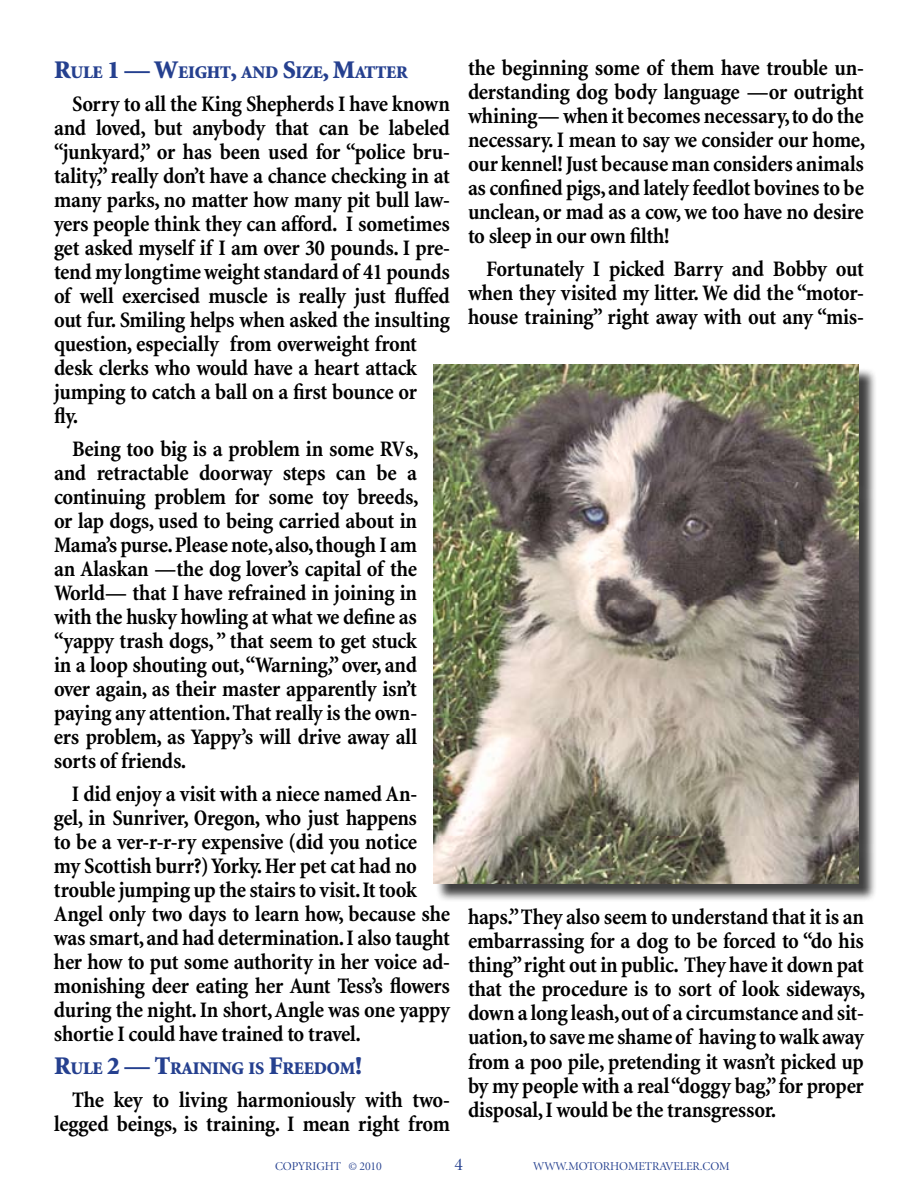
<style>
.page{position:relative;width:918px;height:1188px;background:#fff}
.page>*{position:absolute;margin:0;border:0;box-sizing:border-box;transform-origin:0 0}
.t1{font:700 condensed 22.5px/24px "Minion";letter-spacing:-.015em;color:#000;text-align:justify}
.t2{font:18px "Minion Display";color:#25408f}
.t3{font:900 17.85px "Minion";letter-spacing:-.015em;color:#25408f}
.t4{font:12px "Minion Display";letter-spacing:-.01em;color:#25408f}
.s1{font-size:25.5px}
</style>
<div class="page">
<div style="left:436px;top:367px;width:441px;height:535px;background:#000;opacity:.75"></div>
<img style="left:433px;top:365px;width:426px;height:519px">
<p class="t3" style="left:54px;top:63px;width:355px"><span class="s1">R</span>ULE <span class="s1">1 — W</span>EIGHT<span class="s1">,</span> AND <span class="s1">S</span>IZE<span class="s1">, M</span>ATTER</p>
<p class="t1" style="left:54px;top:92px;width:398px;text-align:left;text-indent:18px">Sorry to all the King Shepherds I have known and loved, but anybody that can be labeled “junkyard,” or has been used for “police bru&shy;tality,” really don’t have a chance checking in at many parks, no matter how many pit bull law&shy;yers people think they can afford. I sometimes get asked myself if I am over 30 pounds. I pre&shy;tend my longtime weight standard of 41 pounds of well exercised muscle is really just fluffed out fur. Smiling helps when asked the insulting question, especially from overweight front desk clerks who would have a heart attack jumping to catch a ball on a first bounce or<br>fly.</p>
<p class="t1" style="left:54px;top:437px;width:366px;text-indent:18px">Being too big is a problem in some RVs, and retractable doorway steps can be a continuing problem for some toy breeds, or lap dogs, used to being carried about in Mama’s purse. Please note, also, though I am an Alaskan —the dog lover’s capital of the World— that I have refrained in joining in with the husky howling at what we define as “yappy trash dogs, ” that seem to get stuck in a loop shouting out, “Warning,” over, and over again, as their master apparently isn’t paying any attention. That really is the own&shy;ers problem, as Yappy’s will drive away all sorts of friends.</p>
<p class="t1" style="left:54px;top:782px;width:398px;text-align:left;text-indent:18px">I did enjoy a visit with a niece named An&shy;gel, in Sunriver, Oregon, who just happens<br>to be a ver-r-r-ry expensive (did you notice<br>my Scottish burr?) Yorky. Her pet cat had no trouble jumping up the stairs to visit. It took Angel only two days to learn how, because she was smart, and had determination. I also taught her how to put some authority in her voice ad&shy;monishing deer eating her Aunt Tess’s flowers during the night. In short, Angle was one yappy shortie I could have trained to travel.</p>
<p class="t3" style="left:54px;top:1059px;width:310px"><span class="s1">R</span>ULE <span class="s1">2 — T</span>RAINING IS <span class="s1">F</span>REEDOM<span class="s1">!</span></p>
<p class="t1" style="left:54px;top:1088px;width:398px;text-align:right">The key to living harmoniously with two&shy;legged beings, is training. I mean right from</p>
<p class="t1" style="left:468px;top:56px;width:399px">the beginning some of them have trouble un&shy;derstanding dog body language —or outright whining— when it becomes necessary, to do the necessary. I mean to say we consider our home, our kennel! Just because man considers animals as confined pigs, and lately feedlot bovines to be unclean, or mad as a cow, we too have no desire to sleep in our own filth!</p>
<p class="t1" style="left:468px;top:258px;width:397px;text-indent:18px">Fortunately I picked Barry and Bobby out when they visited my litter. We did the “motor&shy;house training” right away with out any “mis-</p>
<p class="t1" style="left:468px;top:906px;width:399px">haps.” They also seem to understand that it is an embarrassing for a dog to be forced to “do his thing” right out in public. They have it down pat that the procedure is to sort of look sideways, down a long leash, out of a circumstance and sit&shy;uation, to save me shame of having to walk away from a poo pile, pretending it wasn’t picked up by my people with a real “doggy bag,” for proper disposal, I would be the transgressor.</p>
<p class="t4" style="left:275px;top:1160px;width:108px">COPYRIGHT © 2010</p>
<p class="t2" style="left:455px;top:1155px;width:10px">4</p>
<p class="t4" style="left:533px;top:1160px;width:198px">WWW.MOTORHOMETRAVELER.COM</p>
</div>
